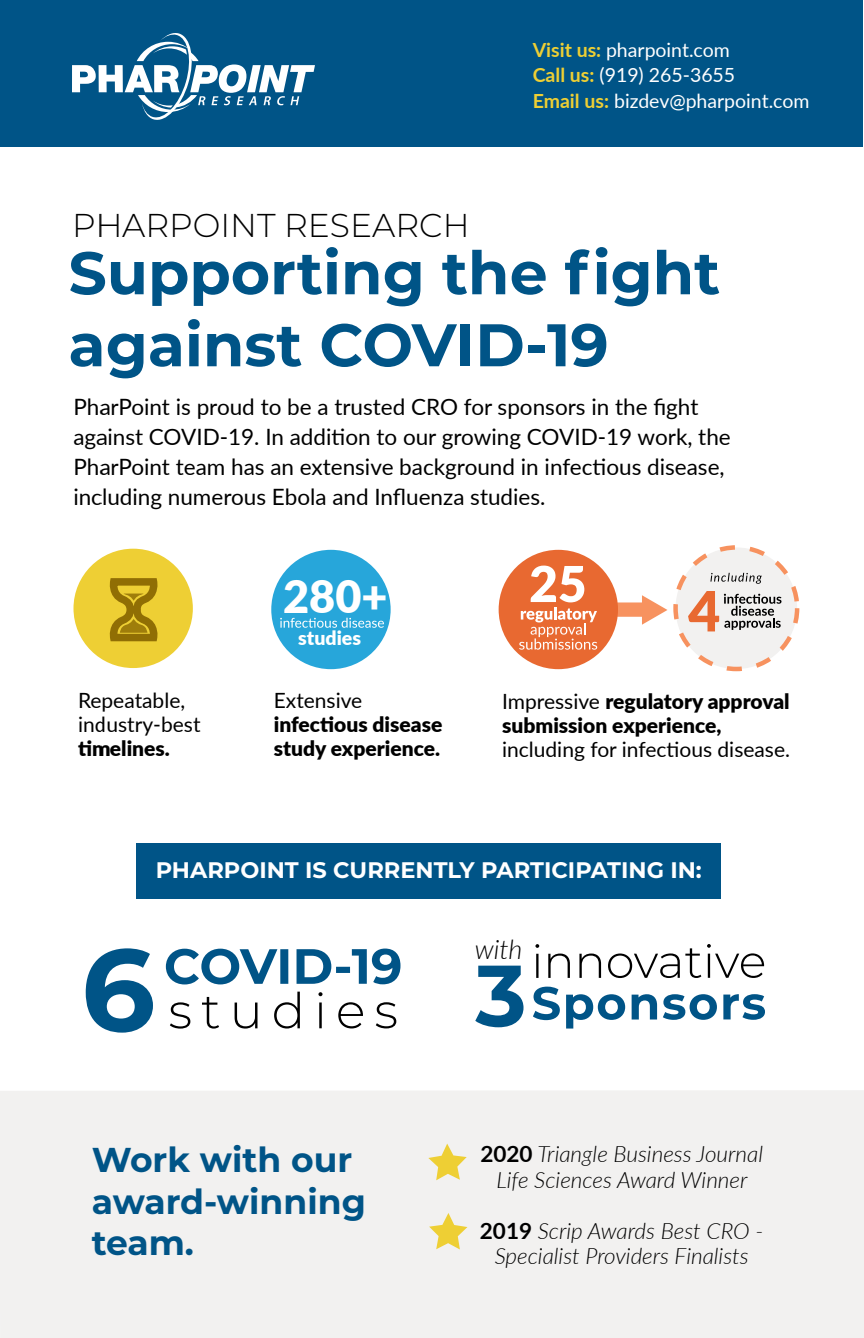
<style>
.page{position:relative;width:864px;height:1338px;background:#fff}
.page>*{position:absolute;margin:0;border:0;box-sizing:border-box;transform-origin:0 0}
.t1{font:700 60px/72px "Montserrat";color:#005487}
.t2{font:900 45px "Lato";color:#fff}
.t3{font:700 34.5px/41.4px "Montserrat";color:#005487}
.t4{font:300 33px "Montserrat";color:#000}
.t5{font:italic 300 27px "Lato";color:#000}
.t6{font:22.5px/30px "Lato";color:#000}
.t7{font:italic 300 22.5px/25.5px "Lato";color:#000;text-align:center}
.t8{font:700 22.5px "Montserrat";color:#fff}
.t9{font:900 21px/24px "Lato";color:#000}
.t10{font:21px/24px "Lato";color:#000}
.t11{font:19.5px/25.5px "Lato";color:#fff}
.t12{font:900 19.5px "Lato";color:#fff}
.s1{font-weight:700;color:#eecf34}
.s2{font-weight:400}
.s3{font-weight:700;font-style:normal}
</style>
<div class="page">
<div style="left:676px;top:547px;width:121px;height:122px;background:#f2f1f0;border-radius:50%"></div>
<div style="left:673px;top:545px;width:126px;height:126px;border:4px dashed #f7925f;border-radius:50%"></div>
<div style="left:136px;top:843px;width:586px;height:55px;background:#005487"></div>
<div style="left:0;top:1090px;width:864px;height:248px;background:#f2f1f0"></div>
<div style="left:0;top:1px;width:863px;height:146px;background:#005487"></div>
<svg style="left:72px;top:33px;width:243px;height:87px"></svg>
<svg style="left:475px;top:966px;width:49px;height:61px"></svg>
<svg style="left:166px;top:949px;width:111px;height:35px"></svg>
<div style="left:280px;top:949px;width:8px;height:35px;background:#005487"></div>
<svg style="left:297px;top:949px;width:34px;height:35px"></svg>
<div style="left:336px;top:967px;width:14px;height:6px;background:#005487"></div>
<svg style="left:352px;top:949px;width:48px;height:35px"></svg>
<svg style="left:170px;top:1002px;width:20px;height:27px"></svg>
<svg style="left:202px;top:997px;width:17px;height:32px"></svg>
<svg style="left:235px;top:1003px;width:23px;height:26px"></svg>
<svg style="left:274px;top:992px;width:26px;height:37px"></svg>
<hr style="left:319px;top:1002px;width:3px;height:26px;background:#000">
<svg style="left:318px;top:992px;width:5px;height:4px"></svg>
<svg style="left:338px;top:1002px;width:25px;height:26px"></svg>
<svg style="left:376px;top:1002px;width:20px;height:26px"></svg>
<hr style="left:536px;top:954px;width:3px;height:24px;background:#000">
<svg style="left:535px;top:944px;width:4px;height:4px"></svg>
<svg style="left:548px;top:954px;width:22px;height:24px"></svg>
<svg style="left:579px;top:954px;width:22px;height:24px"></svg>
<svg style="left:608px;top:948px;width:93px;height:30px"></svg>
<svg style="left:707px;top:944px;width:57px;height:34px"></svg>
<svg style="left:533px;top:987px;width:27px;height:33px"></svg>
<svg style="left:566px;top:994px;width:59px;height:35px"></svg>
<svg style="left:632px;top:994px;width:25px;height:26px"></svg>
<svg style="left:663px;top:994px;width:54px;height:26px"></svg>
<svg style="left:723px;top:994px;width:42px;height:26px"></svg>
<div style="left:74px;top:549px;width:119px;height:119px;background:#eecf34;border-radius:50%"></div>
<div style="left:271px;top:550px;width:120px;height:119px;background:#27a6da;border-radius:50%"></div>
<div style="left:499px;top:550px;width:119px;height:119px;background:#e86931;border-radius:50%"></div>
<svg style="left:110px;top:578px;width:47px;height:63px"></svg>
<svg style="left:280px;top:618px;width:104px;height:10px"></svg>
<svg style="left:519px;top:566px;width:149px;height:84px"></svg>
<svg style="left:428px;top:1144px;width:39px;height:36px"></svg>
<svg style="left:429px;top:1213px;width:38px;height:37px"></svg>
<svg style="left:688px;top:591px;width:94px;height:40px"></svg>
<svg style="left:710px;top:573px;width:52px;height:11px"></svg>
<svg style="left:86px;top:948px;width:67px;height:85px"></svg>
<h3 class="t4" style="left:72px;top:202px;width:399px">PHARPOINT RESEARCH</h3>
<p class="t11" style="left:533px;top:36px;width:278px"><span class="s1">Visit us:</span> pharpoint.com<br><span class="s1">Call us:</span> (919) 265-3655<br><span class="s1">Email us:</span> bizdev@pharpoint.com</p>
<h1 class="t1" style="left:69px;top:234px;width:653px">Supporting the fight against COVID-19</h1>
<p class="t6" style="left:73px;top:391px;width:659px">PharPoint is proud to be a trusted CRO for sponsors in the fight against COVID-19. In addition to our growing COVID-19 work, the PharPoint team has an extensive background in infectious disease, including numerous Ebola and Influenza studies.</p>
<p class="t10" style="left:78px;top:688px;width:124px">Repeatable, industry-best</p>
<p class="t9" style="left:78px;top:736px;width:93px">timelines.</p>
<h2 class="t2" style="left:283px;top:563px;width:106px">280+</h2>
<p class="t12" style="left:298px;top:624px;width:64px">studies</p>
<p class="t10" style="left:274px;top:688px;width:90px">Extensive</p>
<p class="t9" style="left:274px;top:712px;width:170px">infectious disease study experience.</p>
<p class="t9" style="left:502px;top:688px;width:289px"><span class="s2">Impressive</span> regulatory approval submission experience,</p>
<p class="t10" style="left:502px;top:737px;width:290px">including for infectious disease.</p>
<p class="t8" style="left:156px;top:854px;width:548px">PHARPOINT IS CURRENTLY PARTICIPATING IN:</p>
<p class="t5" style="left:475px;top:930px;width:49px">with</p>
<h3 class="t3" style="left:92px;top:1138px;width:276px">Work with our award-winning team.</h3>
<p class="t7" style="left:480px;top:1141px;width:284px"><span class="s3">2020</span> Triangle Business Journal<br>Life Sciences Award Winner</p>
<p class="t7" style="left:480px;top:1217px;width:285px"><span class="s3">2019</span> Scrip Awards Best CRO -<br>Specialist Providers Finalists</p>
</div>
